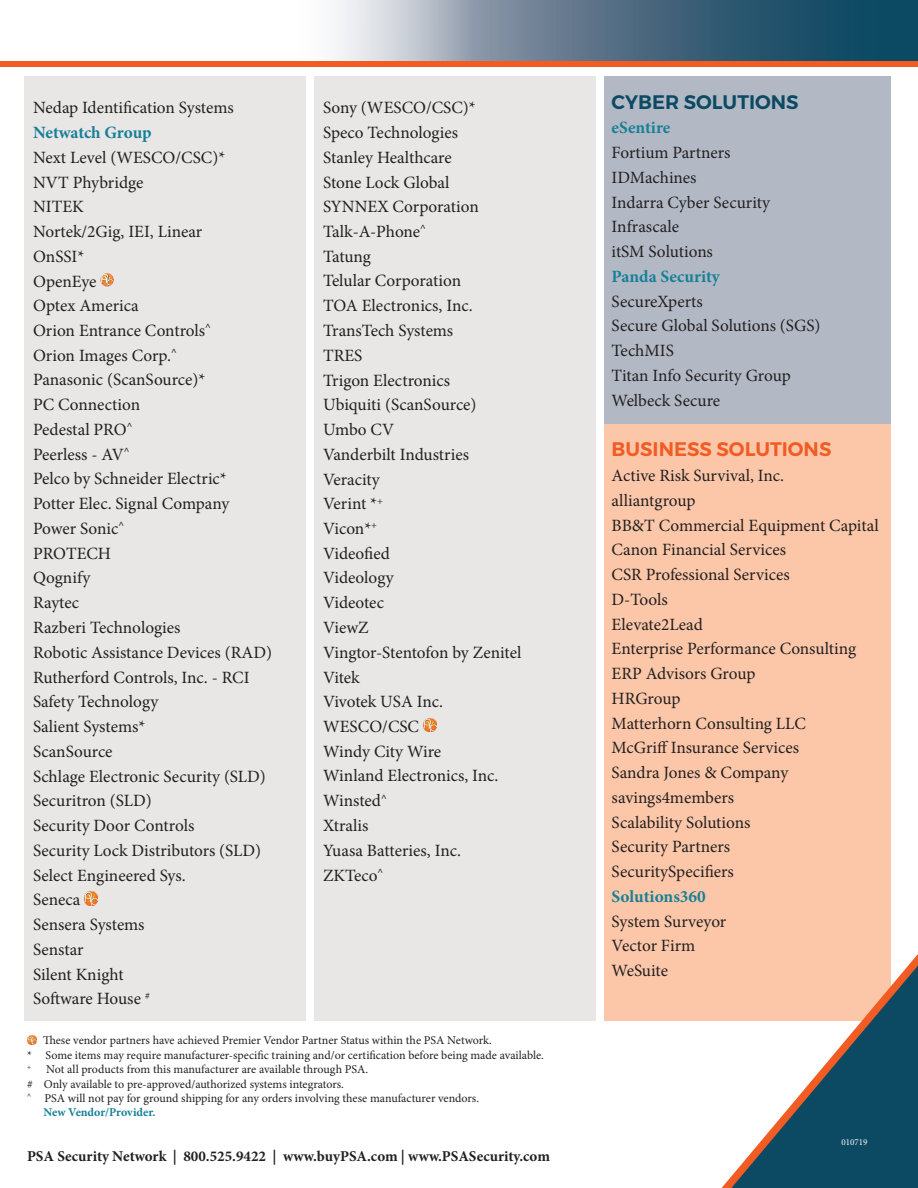
<style>
.page{position:relative;width:918px;height:1188px;background:#fff}
.page>*{position:absolute;margin:0;border:0;box-sizing:border-box;transform-origin:0 0}
.t1{font:600 19.5px "Montserrat";color:#f15b24}
.t2{font:600 19.5px "Montserrat";color:#0c4a63}
.t3{font:17.25px/24.8px "Minion Pro";color:#231f20}
.t4{font:700 17.25px "Minion Pro";letter-spacing:-.005em;color:#178097}
.t5{font:700 15px "Minion Pro";color:#231f20}
.t6{font:12px/14.4px "Minion Pro";letter-spacing:-.005em;color:#231f20}
.t7{font:700 12px "Minion Pro";letter-spacing:-.005em;color:#178097}
.t8{font:9px "Minion Pro";color:#fff}
.t9{font:7.05px "Minion Pro";color:#231f20}
</style>
<div class="page">
<div style="left:314px;top:76px;width:282px;height:945px;background:#e9e6e6"></div>
<svg style="left:423px;top:719px;width:13px;height:13px"></svg>
<div style="left:24px;top:76px;width:282px;height:945px;background:#e9e6e6"></div>
<svg style="left:100px;top:273px;width:14px;height:13px"></svg>
<img style="left:84px;top:892px;width:14px;height:13px">
<svg style="left:336px;top:0;width:582px;height:61px;background:#5f7c90"></svg>
<div style="left:0;top:61px;width:918px;height:6px;background:#f15b24"></div>
<div style="left:604px;top:76px;width:287px;height:364px;background:#b2b9c5"></div>
<div style="left:604px;top:424px;width:287px;height:597px;background:#fbc7a8"></div>
<svg style="left:721px;top:954px;width:197px;height:234px"></svg>
<svg style="left:27px;top:1035px;width:9px;height:9px"></svg>
<p class="t3" style="left:33px;top:95px;width:202px">Nedap Identification Systems</p>
<p class="t4" style="left:33px;top:120px;width:120px">Netwatch Group</p>
<p class="t3" style="left:33px;top:145px;width:241px">Next Level (WESCO/CSC)*<br>NVT Phybridge<br>NITEK<br>Nortek/2Gig, IEI, Linear<br>OnSSI*<br>OpenEye<br>Optex America<br>Orion Entrance Controls<sup>^<br></sup>Orion Images Corp.<sup>^<br></sup>Panasonic (ScanSource)*<br>PC Connection<br>Pedestal PRO<sup>^<br></sup>Peerless - AV<sup>^<br></sup>Pelco by Schneider Electric*<br>Potter Elec. Signal Company<br>Power Sonic<sup>^<br></sup>PROTECH<br>Qognify<br>Raytec<br>Razberi Technologies<br>Robotic Assistance Devices (RAD)<br>Rutherford Controls, Inc. - RCI<br>Safety Technology<br>Salient Systems*<br>ScanSource<br>Schlage Electronic Security (SLD)<br>Securitron (SLD)<br>Security Door Controls<br>Security Lock Distributors (SLD)<br>Select Engineered Sys.<br>Seneca<br>Sensera Systems<br>Senstar<br>Silent Knight<br>Software House <sup>#</sup></p>
<p class="t3" style="left:323px;top:95px;width:200px">Sony (WESCO/CSC)*<br>Speco Technologies<br>Stanley Healthcare<br>Stone Lock Global<br>SYNNEX Corporation<br>Talk-A-Phone<sup>^<br></sup>Tatung<br>Telular Corporation<br>TOA Electronics, Inc.<br>TransTech Systems<br>TRES<br>Trigon Electronics<br>Ubiquiti (ScanSource)<br>Umbo CV<br>Vanderbilt Industries<br>Veracity<br>Verint *<sup>+<br></sup>Vicon*<sup>+<br></sup>Videofied<br>Videology<br>Videotec<br>ViewZ<br>Vingtor-Stentofon by Zenitel<br>Vitek<br>Vivotek USA Inc.<br>WESCO/CSC<br>Windy City Wire<br>Winland Electronics, Inc.<br>Winsted<sup>^<br></sup>Xtralis<br>Yuasa Batteries, Inc.<br>ZKTeco<sup>^</sup></p>
<p class="t6" style="left:27px;top:1033px;width:518px;text-indent:16px">These vendor partners have achieved Premier Vendor Partner Status within the PSA Network.<br>* Some items may require manufacturer-specific training and/or certification before being made available.</p>
<p class="t9" style="left:27px;top:1062px;width:6px">+</p>
<p class="t6" style="left:46px;top:1062px;width:323px">Not all products from this manufacturer are available through PSA.</p>
<p class="t6" style="left:27px;top:1077px;width:318px"># Only available to pre-approved/authorized systems integrators.</p>
<p class="t6" style="left:27px;top:1091px;width:454px"><sup>^</sup> PSA will not pay for ground shipping for any orders involving these manufacturer vendors.</p>
<p class="t7" style="left:43px;top:1104px;width:114px">New Vendor/Provider.</p>
<p class="t5" style="left:27px;top:1146px;width:525px">PSA Security Network | 800.525.9422 | www.buyPSA.com | www.PSASecurity.com</p>
<p class="t2" style="left:612px;top:86px;width:189px">CYBER SOLUTIONS</p>
<p class="t4" style="left:612px;top:116px;width:60px">eSentire</p>
<p class="t3" style="left:612px;top:140px;width:160px">Fortium Partners<br>IDMachines<br>Indarra Cyber Security<br>Infrascale<br>itSM Solutions</p>
<p class="t4" style="left:612px;top:264px;width:110px">Panda Security</p>
<p class="t3" style="left:612px;top:289px;width:210px">SecureXperts<br>Secure Global Solutions (SGS)<br>TechMIS<br>Titan Info Security Group<br>Welbeck Secure</p>
<p class="t1" style="left:612px;top:434px;width:221px">BUSINESS SOLUTIONS</p>
<p class="t3" style="left:612px;top:463px;width:269px">Active Risk Survival, Inc.<br>alliantgroup<br>BB&amp;T Commercial Equipment Capital<br>Canon Financial Services<br>CSR Professional Services<br>D-Tools<br>Elevate2Lead<br>Enterprise Performance Consulting<br>ERP Advisors Group<br>HRGroup<br>Matterhorn Consulting LLC<br>McGriff Insurance Services<br>Sandra Jones &amp; Company savings4members<br>Scalability Solutions<br>Security Partners<br>SecuritySpecifiers</p>
<p class="t4" style="left:612px;top:884px;width:96px">Solutions360</p>
<p class="t3" style="left:612px;top:909px;width:116px">System Surveyor<br>Vector Firm<br>WeSuite</p>
<p class="t8" style="left:842px;top:1136px;width:27px">010719</p>
</div>
